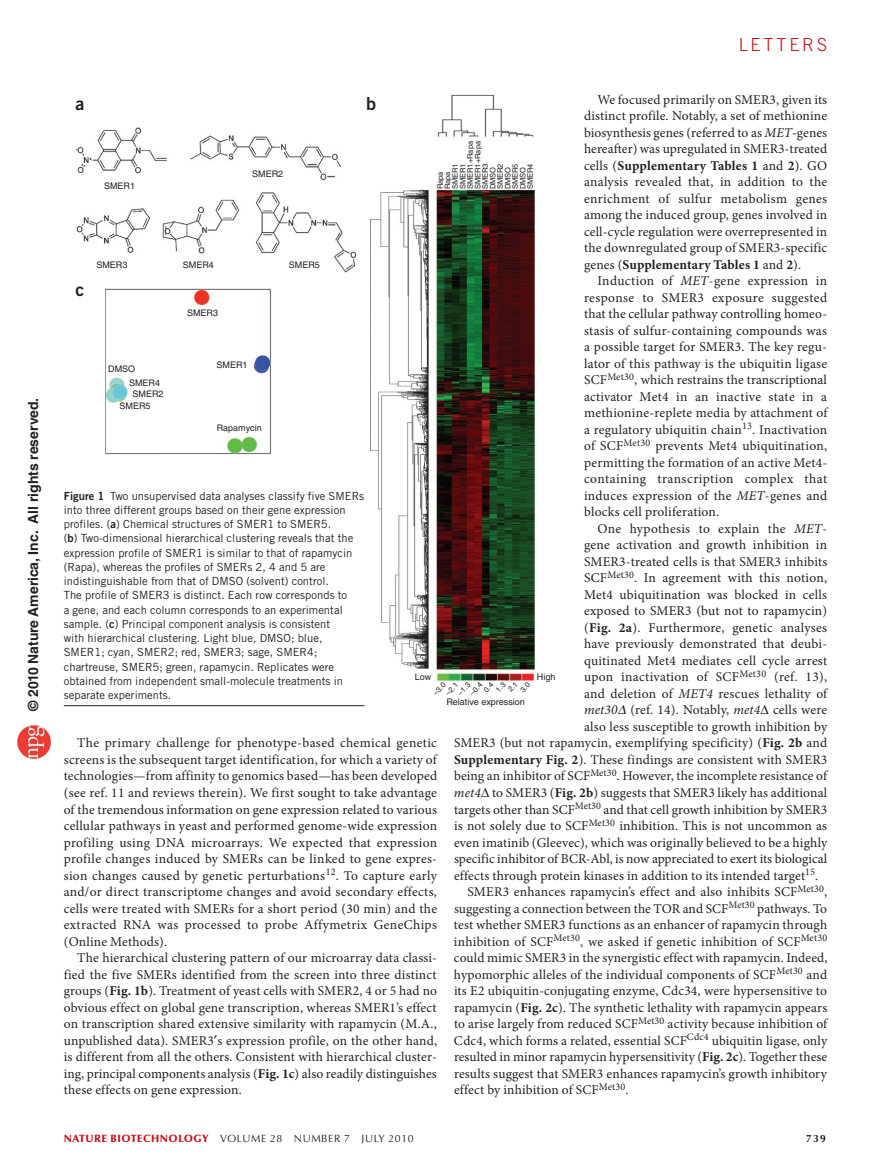
<style>
.page{position:relative;width:891px;height:1175px;background:#fff}
.page>*{position:absolute;margin:0;border:0;box-sizing:border-box;transform-origin:0 0}
.z-HEADER_follow_Righ{font:300 18px "Trade Gothic LT Std";letter-spacing:.16em;color:#c4121a}
.t1{font:18px "Trade Gothic LT Std Bd 22";color:#231f20}
.t2{font:700 13.95px "Helvetica LT Std";color:#231f20}
.pPara{font:13.5px/16.5px "Minion Pro";letter-spacing:.015em;color:#231f20;text-align:justify}
.pFigureCaption{font:11.25px/14.2px "Trade Gothic LT Std";color:#231f20}
.t3{font:10.5px "Optima LT Std";letter-spacing:.05em;color:#231f20}
.t4{font:700 10.5px "Optima LT Std";color:#231f20}
.t5{font:9px/12px "Helvetica LT Std";color:#231f20}
.t6{font:7.5px/7.5px "Helvetica LT Std";color:#231f20}
.s1{font-family:"Trade Gothic LT Std Bd 2"}
.s2{font-style:italic}
.s3{font-weight:700}
.s4{font-weight:900;color:#c4121a}
</style>
<div class="page">
<img style="left:75px;top:127px;width:281px;height:145px">
<img style="left:105px;top:288px;width:166px;height:166px">
<img style="left:370px;top:95px;width:165px;height:587px">
<hr style="left:64px;top:705px;width:300px;height:1px;background:#231f20">
<img style="left:17px;top:725px;width:33px;height:34px">
<svg style="left:483px;top:681px;width:48px;height:1px"></svg>
<p class="t2" style="left:25px;top:711px;width:315px;rotate:-90deg">© 2010 Nature America, Inc. All rights reserved.</p>
<p class="t1" style="left:75px;top:93px;width:10px">a</p>
<p class="t5" style="left:104px;top:179px;width:33px">SMER1</p>
<p class="t5" style="left:252px;top:168px;width:33px">SMER2</p>
<p class="t1" style="left:75px;top:278px;width:10px">c</p>
<p class="t5" style="left:96px;top:259px;width:33px">SMER3</p>
<p class="t5" style="left:108px;top:363px;width:28px">DMSO</p>
<p class="t5" style="left:120px;top:388px;width:45px;text-indent:13px">SMER2<br>SMER5</p>
<p class="t5" style="left:129px;top:377px;width:33px">SMER4</p>
<p class="t5" style="left:183px;top:259px;width:33px">SMER4</p>
<p class="t5" style="left:289px;top:259px;width:33px">SMER5</p>
<p class="t5" style="left:187px;top:307px;width:33px">SMER3</p>
<p class="t5" style="left:217px;top:358px;width:33px">SMER1</p>
<p class="t5" style="left:217px;top:422px;width:47px">Rapamycin</p>
<p class="t1" style="left:366px;top:93px;width:12px">b</p>
<p class="pFigureCaption" style="left:64px;top:488px;width:302px"><span class="s1">Figure 1</span> Two unsupervised data analyses classify five SMERs into three different groups based on their gene expression profiles. (<span class="s1">a</span>) Chemical structures of SMER1 to SMER5.<br>(<span class="s1">b</span>) Two-dimensional hierarchical clustering reveals that the expression profile of SMER1 is similar to that of rapamycin (Rapa), whereas the profiles of SMERs 2, 4 and 5 are indistinguishable from that of DMSO (solvent) control.<br>The profile of SMER3 is distinct. Each row corresponds to<br>a gene, and each column corresponds to an experimental sample. (<span class="s1">c</span>) Principal component analysis is consistent<br>with hierarchical clustering. Light blue, DMSO; blue, SMER1; cyan, SMER2; red, SMER3; sage, SMER4; chartreuse, SMER5; green, rapamycin. Replicates were obtained from independent small-molecule treatments in separate experiments.</p>
<p class="t6" style="left:436px;top:189px;width:50px;rotate:-90deg">Rapa<br>Rapa<br>SMER1<br>SMER1<br>SMER1+Rapa<br>SMER1+Rapa<br>SMER3<br>DMSO<br>SMER2<br>DMSO<br>SMER5<br>DMSO<br>SMER4</p>
<p class="t5" style="left:415px;top:671px;width:18px">Low</p>
<p class="t6" style="left:432px;top:691px;width:16px;rotate:-45deg">–3.0</p>
<p class="t6" style="left:444px;top:691px;width:16px;rotate:-45deg">–2.1</p>
<p class="t6" style="left:456px;top:691px;width:16px;rotate:-45deg">–1.3</p>
<p class="t6" style="left:468px;top:691px;width:16px;rotate:-45deg">–0.4</p>
<p class="t5" style="left:446px;top:695px;width:80px">Relative expression</p>
<p class="t5" style="left:537px;top:671px;width:20px">High</p>
<p class="z-HEADER_follow_Righ" style="left:739px;top:34px;width:90px">LETTERS</p>
<p class="pPara" style="left:584px;top:91px;width:245px;text-indent:14px">We focused primarily on SMER3, given its distinct profile. Notably, a set of methionine biosynthesis genes (referred to as <span class="s2">MET</span>-genes hereafter) was upregulated in SMER3-treated cells (<span class="s3">Supplementary Tables 1</span> and <span class="s3">2</span>). GO analysis revealed that, in addition to the enrichment of sulfur metabolism genes among the induced group, genes involved in cell-cycle regulation were overrepresented in the downregulated group of SMER3-specific genes (<span class="s3">Supplementary Tables 1</span> and <span class="s3">2</span>).</p>
<p class="pPara" style="left:584px;top:273px;width:245px;text-align:left;text-indent:14px">Induction of <span class="s2">MET</span>-gene expression in response to SMER3 exposure suggested that the cellular pathway controlling homeo&shy;stasis of sulfur-containing compounds was a possible target for SMER3. The key regu&shy;lator of this pathway is the ubiquitin ligase SCF<sup>Met30</sup>, which restrains the transcriptional activator Met4 in an inactive state in a methionine-replete media by attachment of a regulatory ubiquitin chain<sup>13</sup>. Inactivation of SCF<sup>Met30</sup> prevents Met4 ubiquitination, permitting the formation of an active Met4- containing transcription complex that induces expression of the <span class="s2">MET</span>-genes and blocks cell proliferation.</p>
<p class="pPara" style="left:584px;top:520px;width:245px;text-align:left;text-indent:14px">One hypothesis to explain the <span class="s2">MET&shy;</span>gene activation and growth inhibition in SMER3-treated cells is that SMER3 inhibits SCF<sup>Met30</sup>. In agreement with this notion, Met4 ubiquiti-nation was blocked in cells exposed to SMER3 (but not to rapamycin) (<span class="s3">Fig. 2a</span>). Furthermore, genetic analyses have pre-viously demonstrated that deubi&shy;quitinated Met4 mediates cell cycle arrest upon inactivation of SCF<sup>Met30</sup> (ref. 13), and deletion of <span class="s2">MET4</span> rescues lethality of <span class="s2">met30</span> (ref. 14). Notably, <span class="s2">met4</span> cells were also less suscep-tible to growth inhibition by</p>
<p class="pPara" style="left:64px;top:735px;width:375px;text-indent:14px">The primary challenge for phenotype-based chemical genetic screens is the subsequent target identification, for which a variety of technologies—from affinity to genomics based—has been developed (see ref. 11 and reviews therein). We first sought to take advantage of the tremendous information on gene expression related to various cellular pathways in yeast and performed genome-wide expression profiling using DNA microarrays. We expected that expression profile changes induced by SMERs can be linked to gene expres&shy;sion changes caused by genetic perturbations<sup>12</sup>. To capture early and/or direct transcriptome changes and avoid secondary effects, cells were treated with SMERs for a short period (30 min) and the extracted RNA was processed to probe Affymetrix GeneChips (Online Methods).</p>
<p class="pPara" style="left:64px;top:949px;width:375px;text-align:left;text-indent:14px">The hierarchical clustering pattern of our microarray data classi&shy;fied the five SMERs identified from the screen into three distinct groups (<span class="s3">Fig. 1b</span>). Treatment of yeast cells with SMER2, 4 or 5 had no obvious effect on global gene transcription, whereas SMER1’s effect on transcription shared extensive similarity with rapamycin (M.A., unpublished data). SMER3 s expression profile, on the other hand, is different from all the others. Consistent with hierarchical cluster&shy;ing, principal components analysis (<span class="s3">Fig. 1c</span>) also readily distinguishes these effects on gene expression.</p>
<p class="pPara" style="left:454px;top:735px;width:375px">SMER3 (but not rapamycin, exemplifying specificity) (<span class="s3">Fig. 2b</span> and <span class="s3">Supplementary Fig. 2</span>). These findings are consistent with SMER3 being an inhibitor of SCF<sup>Met30</sup>. However, the incomplete resistance of <span class="s2">met4</span> to SMER3 (<span class="s3">Fig. 2b</span>) suggests that SMER3 likely has additional targets other than SCF<sup>Met30</sup> and that cell growth inhibition by SMER3 is not solely due to SCF<sup>Met30</sup> inhibition. This is not uncommon as even imatinib (Gleevec), which was originally believed to be a highly specific inhibitor of BCR-Abl, is now appreciated to exert its biological effects through protein kinases in addition to its intended target<sup>15</sup>.</p>
<p class="pPara" style="left:454px;top:883px;width:375px;text-indent:14px">SMER3 enhances rapamycin’s effect and also inhibits SCF<sup>Met30</sup>, suggesting a connection between the TOR and SCF<sup>Met30</sup> pathways. To test whether SMER3 functions as an enhancer of rapamycin through inhibition of SCF<sup>Met30</sup>, we asked if genetic inhibition of SCF<sup>Met30 </sup>could mimic SMER3 in the synergistic effect with rapamycin. Indeed, hypomorphic alleles of the individual components of SCF<sup>Met30</sup> and its E2 ubiquitin-conjugating enzyme, Cdc34, were hypersensitive to rapamycin (<span class="s3">Fig. 2c</span>). The synthetic lethality with rapamycin appears to arise largely from reduced SCF<sup>Met30</sup> activity because inhibition of Cdc4, which forms a related, essential SCF<sup>Cdc4</sup> ubiquitin ligase, only resulted in minor rapamycin hypersensitivity (<span class="s3">Fig. 2c</span>). Together these results suggest that SMER3 enhances rapamycin’s growth inhibitory effect by inhibition of SCF<sup>Met30</sup>.</p>
<p class="t3" style="left:64px;top:1132px;width:351px"><span class="s4">NATURE BIOTECHNOLOGY</span> VOLUME 28 NUMBER 7 JULY 2010</p>
<p class="t4" style="left:806px;top:1132px;width:21px">739</p>
</div>
